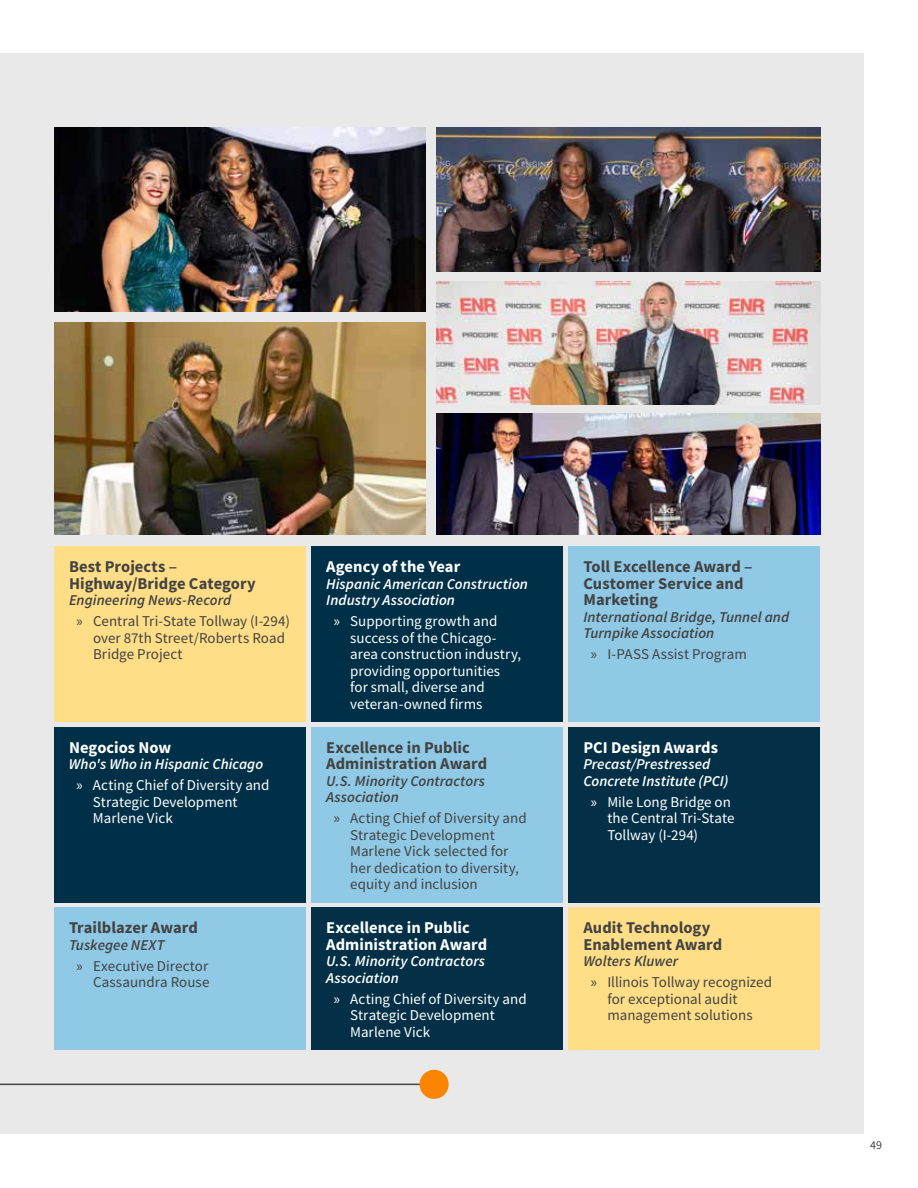
<style>
.page{position:relative;width:918px;height:1188px;background:#fff}
.page>*{position:absolute;margin:0;border:0;box-sizing:border-box;transform-origin:0 0}
.t1{font:700 16.5px/16.5px "Source Sans Pro";color:#424342}
.t2{font:700 16.5px/16.5px "Source Sans Pro";color:#fff}
.t3{font:15px/16.5px "Source Sans Pro";letter-spacing:.005em;color:#424342}
.t4{font:15px/16.5px "Source Sans Pro";letter-spacing:.005em;color:#fff}
.t5{font:italic 600 15px/16.5px "Source Sans Pro";letter-spacing:.005em;color:#fff}
.t6{font:italic 600 15px/16.5px "Source Sans Pro";letter-spacing:.005em;color:#424342}
.t7{font:12px "Source Sans Pro";color:#424342}
.s1{font-family:"Myriad Pro";font-weight:600}
.s2{font-weight:600;font-style:italic}
.s3{font-family:"Myriad Pro"}
.s4{font-family:"Myriad Pro";font-weight:400;font-style:normal}
.s5{font-weight:400;font-style:normal}
</style>
<div class="page">
<div style="left:0;top:54px;width:864px;height:1080px;background:#e9e9ea"></div>
<div style="left:54px;top:727px;width:252px;height:176px;background:#003047"></div>
<div style="left:568px;top:727px;width:252px;height:176px;background:#033047"></div>
<div style="left:311px;top:727px;width:252px;height:176px;background:#8fc9e6"></div>
<div style="left:54px;top:907px;width:252px;height:143px;background:#8fc9e6"></div>
<div style="left:311px;top:907px;width:252px;height:143px;background:#033047"></div>
<div style="left:568px;top:907px;width:252px;height:143px;background:#ffde87"></div>
<div style="left:311px;top:546px;width:252px;height:176px;background:#003047"></div>
<div style="left:54px;top:546px;width:252px;height:176px;background:#ffde87"></div>
<div style="left:568px;top:546px;width:252px;height:176px;background:#8fc9e6"></div>
<hr style="left:0;top:1084px;width:434px;height:1px;background:#424342">
<div style="left:420px;top:1070px;width:29px;height:29px;background:#fb8500;border-radius:50%"></div>
<img style="left:54px;top:127px;width:372px;height:184px">
<img style="left:54px;top:322px;width:372px;height:213px">
<img style="left:436px;top:282px;width:385px;height:123px">
<img style="left:436px;top:128px;width:385px;height:144px">
<img style="left:436px;top:413px;width:385px;height:122px">
<p class="t1" style="left:69px;top:558px;width:188px">Best Projects <span class="s1">–<br></span>Highway/Bridge Category</p>
<p class="t3" style="left:76px;top:590px;width:215px;line-height:21px;text-indent:-8px"><span class="s2">Engineering News-Record<br></span><span class="s3">»</span> Central Tri-State Tollway (I-294)</p>
<p class="t3" style="left:93px;top:629px;width:194px">over 87th Street/Roberts Road<br>Bridge Project</p>
<p class="t2" style="left:326px;top:558px;width:136px">Agency of the Year</p>
<p class="t5" style="left:326px;top:575px;width:203px">Hispanic American Construction<br>Industry Association</p>
<p class="t4" style="left:350px;top:613px;width:173px;text-indent:-16px"><span class="s3">»</span> Supporting growth and success of the Chicago&shy;area construction industry, providing opportunities for small, diverse and veteran-owned firms</p>
<p class="t2" style="left:69px;top:739px;width:104px">Negocios Now</p>
<p class="t5" style="left:69px;top:753px;width:202px;line-height:21px;text-align:center">Who's Who in Hispanic Chicago <span class="s4">»</span> <span class="s5">Acting Chief of Diversity and</span></p>
<p class="t4" style="left:93px;top:793px;width:146px">Strategic Development<br>Marlene Vick</p>
<p class="t1" style="left:326px;top:739px;width:162px">Excellence in Public<br>Administration Award</p>
<p class="t6" style="left:326px;top:772px;width:160px">U.S. Minority Contractors<br>Association</p>
<p class="t3" style="left:350px;top:810px;width:178px;text-indent:-16px"><span class="s3">»</span> Acting Chief of Diversity and<br>Strategic Development<br>Marlene Vick selected for her dedication to diversity, equity and inclusion</p>
<p class="t1" style="left:69px;top:919px;width:130px">Trailblazer Award</p>
<p class="t3" style="left:76px;top:934px;width:133px;line-height:21px;text-indent:-8px"><span class="s2">Tuskegee NEXT<br></span><span class="s3">»</span> Executive Director</p>
<p class="t3" style="left:93px;top:974px;width:118px">Cassaundra Rouse</p>
<p class="t2" style="left:326px;top:919px;width:162px">Excellence in Public<br>Administration Award</p>
<p class="t5" style="left:326px;top:953px;width:160px">U.S. Minority Contractors<br>Association</p>
<p class="t4" style="left:350px;top:990px;width:178px;text-indent:-16px"><span class="s3">»</span> Acting Chief of Diversity and<br>Strategic Development<br>Marlene Vick</p>
<p class="t1" style="left:583px;top:558px;width:171px">Toll Excellence Award <span class="s1">–<br></span>Customer Service and<br>Marketing</p>
<p class="t6" style="left:583px;top:608px;width:207px">International Bridge, Tunnel and<br>Turnpike Association</p>
<p class="t3" style="left:591px;top:646px;width:158px"><span class="s3">»</span> I-PASS Assist Program</p>
<p class="t2" style="left:583px;top:739px;width:136px">PCI Design Awards</p>
<p class="t5" style="left:583px;top:756px;width:147px">Precast/Prestressed<br>Concrete Institute (PCI)</p>
<p class="t4" style="left:607px;top:793px;width:129px;text-indent:-16px"><span class="s3">»</span> Mile Long Bridge on the Central Tri-State<br>Tollway (I-294)</p>
<p class="t1" style="left:583px;top:919px;width:140px">Audit Technology<br>Enablement Award</p>
<p class="t3" style="left:591px;top:950px;width:183px;line-height:21px;text-indent:-8px"><span class="s2">Wolters Kluwer<br></span><span class="s3">»</span> Illinois Tollway recognized</p>
<p class="t3" style="left:607px;top:990px;width:147px">for exceptional audit management solutions</p>
<p class="t7" style="left:870px;top:1137px;width:14px">49</p>
</div>
